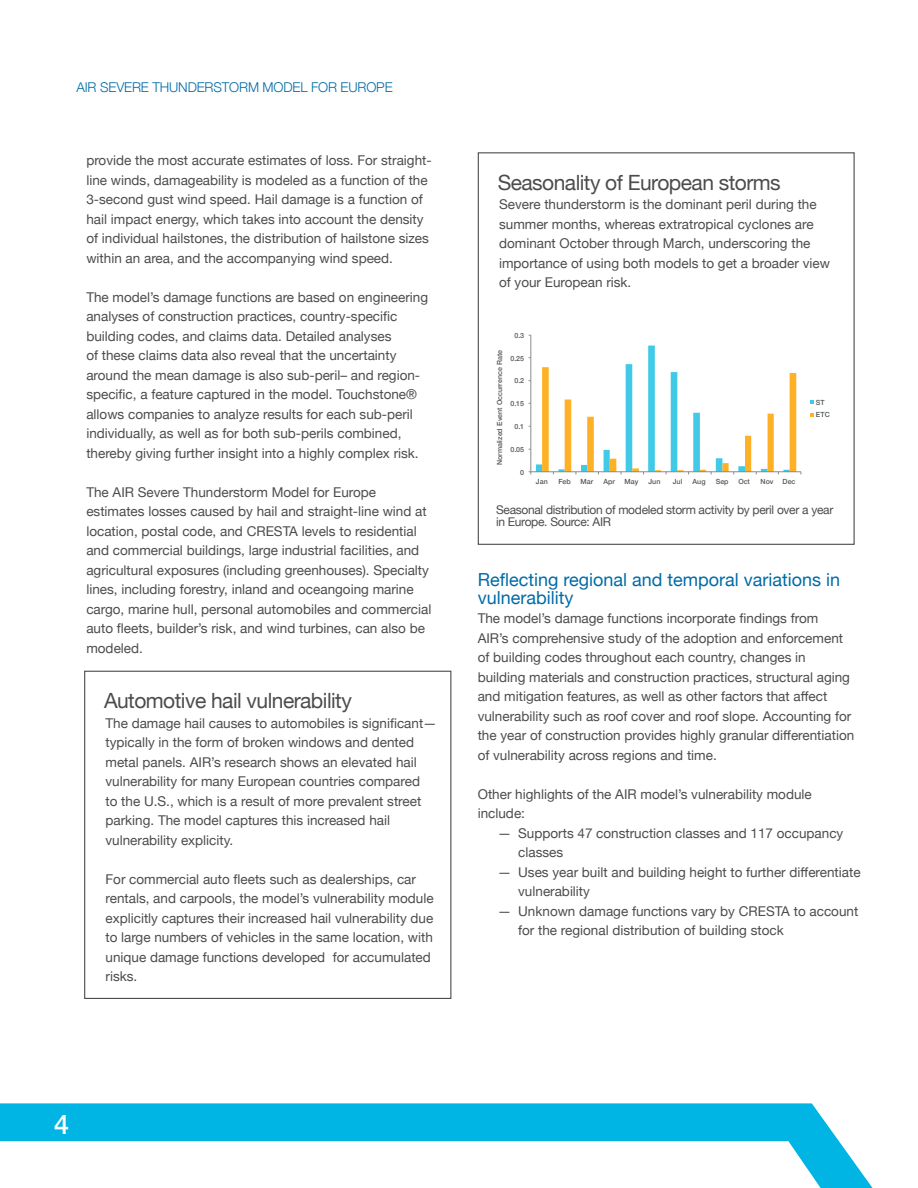
<style>
.page{position:relative;width:918px;height:1188px;background:#fff}
.page>*{position:absolute;margin:0;border:0;box-sizing:border-box;transform-origin:0 0}
.t1{font:500 27px "Helvetica Neue";color:#fff}
.Subheader{font:21px "Helvetica Neue";letter-spacing:-.025em;color:#4b4c4d}
.Body{font:18px/18px "Helvetica Neue";color:#006ba7}
.Body-2{font:13.5px/19.5px "Helvetica Neue";color:#4b4c4d}
.Body_Indent{font:13.5px/19.5px "Helvetica Neue";color:#4b4c4d}
.t2{font:300 13.5px "Helvetica Neue";letter-spacing:-.01em;color:#006ba7}
.Table_Row_Header{font:12px/12px "Helvetica Neue";letter-spacing:-.025em;color:#4b4c4d}
.t3{font:500 7.05px/12.1px "Helvetica Neue";letter-spacing:.005em;color:#545759}
</style>
<div class="page">
<svg style="left:0;top:1103px;width:873px;height:85px"></svg>
<div style="left:84px;top:671px;width:367px;height:328px;border:1px solid #4b4c4d"></div>
<div style="left:478px;top:152px;width:377px;height:393px;border:1px solid #4b4c4d"></div>
<hr style="left:531px;top:335px;width:1px;height:137px;background:#8c8b8c">
<svg style="left:529px;top:346px;width:273px;height:128px"></svg>
<svg style="left:810px;top:400px;width:4px;height:4px"></svg>
<svg style="left:810px;top:413px;width:4px;height:3px"></svg>
<p class="t2" style="left:76px;top:77px;width:318px">AIR SEVERE THUNDERSTORM MODEL FOR EUROPE</p>
<p class="Body-2" style="left:86px;top:151px;width:347px">provide the most accurate estimates of loss. For straight&shy;line winds, damageability is modeled as a function of the 3-second gust wind speed. Hail damage is a function of hail impact energy, which takes into account the density of individual hailstones, the distribution of hailstone sizes within an area, and the accompanying wind speed.</p>
<p class="Body-2" style="left:86px;top:288px;width:343px">The model’s damage functions are based on engineering analyses of construction practices, country-specific building codes, and claims data. Detailed analyses<br>of these claims data also reveal that the uncertainty around the mean damage is also sub-peril– and region&shy;specific, a feature captured in the model. Touchstone® allows companies to analyze results for each sub-peril individually, as well as for both sub-perils combined, thereby giving further insight into a highly complex risk.</p>
<p class="Body-2" style="left:86px;top:483px;width:346px">The AIR Severe Thunderstorm Model for Europe estimates losses caused by hail and straight-line wind at location, postal code, and CRESTA levels to residential and commercial buildings, large industrial facilities, and agricultural exposures (including greenhouses). Specialty lines, including forestry, inland and oceangoing marine cargo, marine hull, personal automobiles and commercial auto fleets, builder’s risk, and wind turbines, can also be modeled.</p>
<p class="Subheader" style="left:104px;top:686px;width:249px">Automotive hail vulnerability</p>
<p class="Body_Indent" style="left:106px;top:714px;width:333px">The damage hail causes to automobiles is significant— typically in the form of broken windows and dented metal panels. AIR’s research shows an elevated hail vulnerability for many European countries compared<br>to the U.S., which is a result of more prevalent street parking. The model captures this increased hail vulnerability explicity.</p>
<p class="Body_Indent" style="left:106px;top:870px;width:330px">For commercial auto fleets such as dealerships, car rentals, and carpools, the model’s vulnerability module explicitly captures their increased hail vulnerability due to large numbers of vehicles in the same location, with unique damage functions developed for accumulated risks.</p>
<p class="Subheader" style="left:498px;top:167px;width:285px">Seasonality of European storms</p>
<p class="Body_Indent" style="left:499px;top:196px;width:332px">Severe thunderstorm is the dominant peril during the summer months, whereas extratropical cyclones are dominant October through March, underscoring the importance of using both models to get a broader view of your European risk.</p>
<p class="t3" style="left:493px;top:465px;width:116px;rotate:-90deg">Normalized Event Occurrence Rate</p>
<p class="t3" style="left:515px;top:329px;width:11px">0.3</p>
<p class="t3" style="left:510px;top:351px;width:15px">0.25</p>
<p class="t3" style="left:515px;top:374px;width:11px">0.2</p>
<p class="t3" style="left:510px;top:397px;width:15px">0.15</p>
<p class="t3" style="left:515px;top:420px;width:11px">0.1</p>
<p class="t3" style="left:510px;top:443px;width:15px">0.05</p>
<p class="t3" style="left:520px;top:466px;width:5px">0</p>
<p class="t3" style="left:536px;top:475px;width:13px">Jan</p>
<p class="t3" style="left:558px;top:475px;width:14px">Feb</p>
<p class="t3" style="left:580px;top:475px;width:14px">Mar</p>
<p class="t3" style="left:603px;top:475px;width:13px">Apr</p>
<p class="t3" style="left:625px;top:475px;width:16px">May</p>
<p class="t3" style="left:648px;top:475px;width:14px">Jun</p>
<p class="t3" style="left:673px;top:475px;width:11px">Jul</p>
<p class="t3" style="left:693px;top:475px;width:15px">Aug</p>
<p class="t3" style="left:716px;top:475px;width:14px">Sep</p>
<p class="t3" style="left:738px;top:475px;width:13px">Oct</p>
<p class="t3" style="left:761px;top:475px;width:14px">Nov</p>
<p class="t3" style="left:783px;top:475px;width:14px">Dec</p>
<p class="t3" style="left:816px;top:396px;width:16px">ST<br>ETC</p>
<p class="Table_Row_Header" style="left:496px;top:504px;width:339px">Seasonal distribution of modeled storm activity by peril over a year in Europe. Source: AIR</p>
<p class="Body" style="left:478px;top:572px;width:364px">Reflecting regional and temporal variations in vulnerability</p>
<p class="Body-2" style="left:478px;top:610px;width:378px">The model’s damage functions incorporate findings from<br>AIR’s comprehensive study of the adoption and enforcement of building codes throughout each country, changes in building materials and construction practices, structural aging and mitigation features, as well as other factors that affect vulnerability such as roof cover and roof slope. Accounting for the year of construction provides highly granular differentiation of vulnerability across regions and time.</p>
<p class="Body-2" style="left:478px;top:785px;width:336px">Other highlights of the AIR model’s vulnerability module include:</p>
<p class="Body-2" style="left:518px;top:824px;width:327px;text-indent:-20px">— Supports 47 construction classes and 117 occupancy classes</p>
<p class="Body-2" style="left:518px;top:863px;width:344px;text-indent:-20px">— Uses year built and building height to further differentiate vulnerability</p>
<p class="Body-2" style="left:518px;top:902px;width:342px;text-indent:-20px">— Unknown damage functions vary by CRESTA to account for the regional distribution of building stock</p>
<h1 class="t1" style="left:54px;top:1102px;width:17px">4</h1>
</div>
